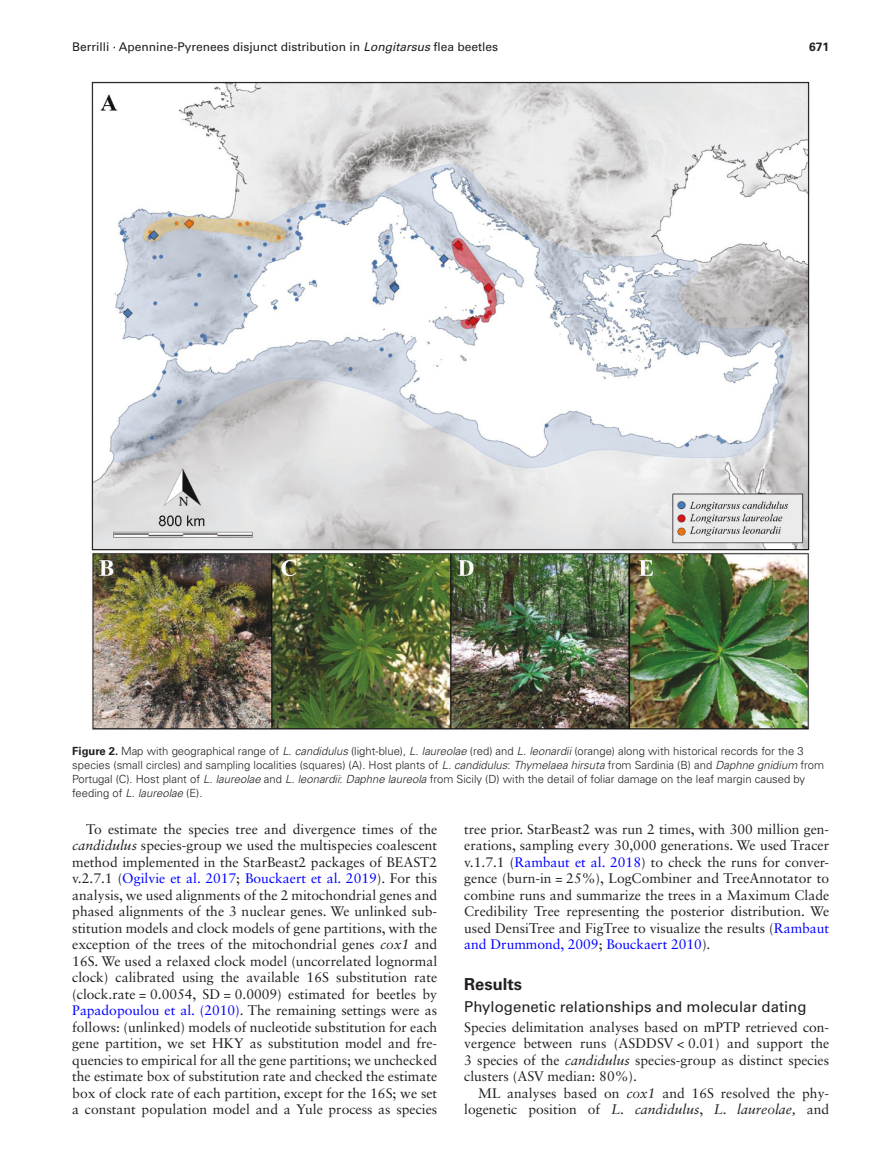
<style>
.page{position:relative;width:893px;height:1174px;background:#fff}
.page>*{position:absolute;margin:0;border:0;box-sizing:border-box;transform-origin:0 0}
.HeadA{font:700 16.5px "Univers LT Std";color:#231f20}
.HeadB_HeadA{font:15px "Univers LT Std";color:#231f20}
.TextInd{font:13.8px/16.5px "Sabon LT Std";color:#231f20;text-align:justify}
.Text{font:13.8px/16.5px "Sabon LT Std";color:#231f20;text-align:justify}
.t1{font:12px "Univers LT Std 2";color:#231f20}
.t2{font:700 12px "Univers LT Std";color:#231f20}
.FigCapt{font:300 11.25px/14.2px "Univers LT Std";color:#231f20}
.s1{font-family:"Univers LT Std";font-style:italic}
.s2{font-weight:700}
.s3{font-style:italic}
.s4{color:#00f}
</style>
<div class="page">
<img style="left:91px;top:81px;width:719px;height:649px">
<p class="t1" style="left:72px;top:40px;width:427px">Berrilli · Apennine-Pyrenees disjunct distribution in <span class="s1">Longitarsus</span> flea beetles</p>
<p class="t2" style="left:809px;top:40px;width:22px">671</p>
<p class="FigCapt" style="left:72px;top:743px;width:753px"><span class="s2">Figure 2.</span> Map with geographical range of <span class="s3">L. candidulus</span> (light-blue), <span class="s3">L. laureolae</span> (red) and <span class="s3">L. leonardii</span> (orange) along with historical records for the 3 species (small circles) and sampling localities (squares) (A). Host plants of <span class="s3">L. candidulus</span>: <span class="s3">Thymelaea hirsuta</span> from Sardinia (B) and <span class="s3">Daphne gnidium</span> from Portugal (C). Host plant of <span class="s3">L. laureolae</span> and <span class="s3">L. leonardii</span>: <span class="s3">Daphne laureola</span> from Sicily (D) with the detail of foliar damage on the leaf margin caused by feeding of <span class="s3">L. laureolae</span> (E).</p>
<p class="TextInd" style="left:72px;top:820px;width:366px;text-indent:14px">To estimate the species tree and divergence times of the <span class="s3">candidulus</span> species-group we used the multispecies coalescent method implemented in the StarBeast2 packages of BEAST2 v.2.7.1 (<span class="s4">Ogilvie et al. 2017</span>; <span class="s4">Bouckaert et al. 2019</span>). For this analysis, we used alignments of the 2 mitochondrial genes and phased alignments of the 3 nuclear genes. We unlinked sub&shy;stitution models and clock models of gene partitions, with the exception of the trees of the mitochondrial genes <span class="s3">cox1</span> and 16S. We used a relaxed clock model (uncorrelated lognormal clock) calibrated using the available 16S substitution rate (clock.rate = 0.0054, SD = 0.0009) estimated for beetles by <span class="s4">Papadopoulou et al. (2010)</span>. The remaining settings were as follows: (unlinked) models of nucleotide substitution for each gene partition, we set HKY as substitution model and fre&shy;quencies to empirical for all the gene partitions; we unchecked the estimate box of substitution rate and checked the estimate box of clock rate of each partition, except for the 16S; we set a constant population model and a Yule process as species</p>
<p class="TextInd" style="left:464px;top:820px;width:366px">tree prior. StarBeast2 was run 2 times, with 300 million gen&shy;erations, sampling every 30,000 generations. We used Tracer v.1.7.1 (<span class="s4">Rambaut et al. 2018</span>) to check the runs for conver&shy;gence (burn-in = 25%), LogCombiner and TreeAnnotator to combine runs and summarize the trees in a Maximum Clade Credibility Tree representing the posterior distribution. We used DensiTree and FigTree to visualize the results (<span class="s4">Rambaut and Drummond, 2009</span>; <span class="s4">Bouckaert 2010</span>).</p>
<p class="HeadA" style="left:464px;top:974px;width:59px">Results</p>
<p class="HeadB_HeadA" style="left:464px;top:998px;width:344px">Phylogenetic relationships and molecular dating</p>
<p class="Text" style="left:464px;top:1018px;width:366px">Species delimitation analyses based on mPTP retrieved con&shy;vergence between runs (ASDDSV &lt; 0.01) and support the 3 species of the <span class="s3">candidulus</span> species-group as distinct species clusters (ASV median: 80%).</p>
<p class="TextInd" style="left:464px;top:1084px;width:366px;text-align:right">ML analyses based on <span class="s3">cox1</span> and 16S resolved the phy&shy;logenetic position of <span class="s3">L. candidulus</span>, <span class="s3">L. laureolae,</span> and</p>
</div>
